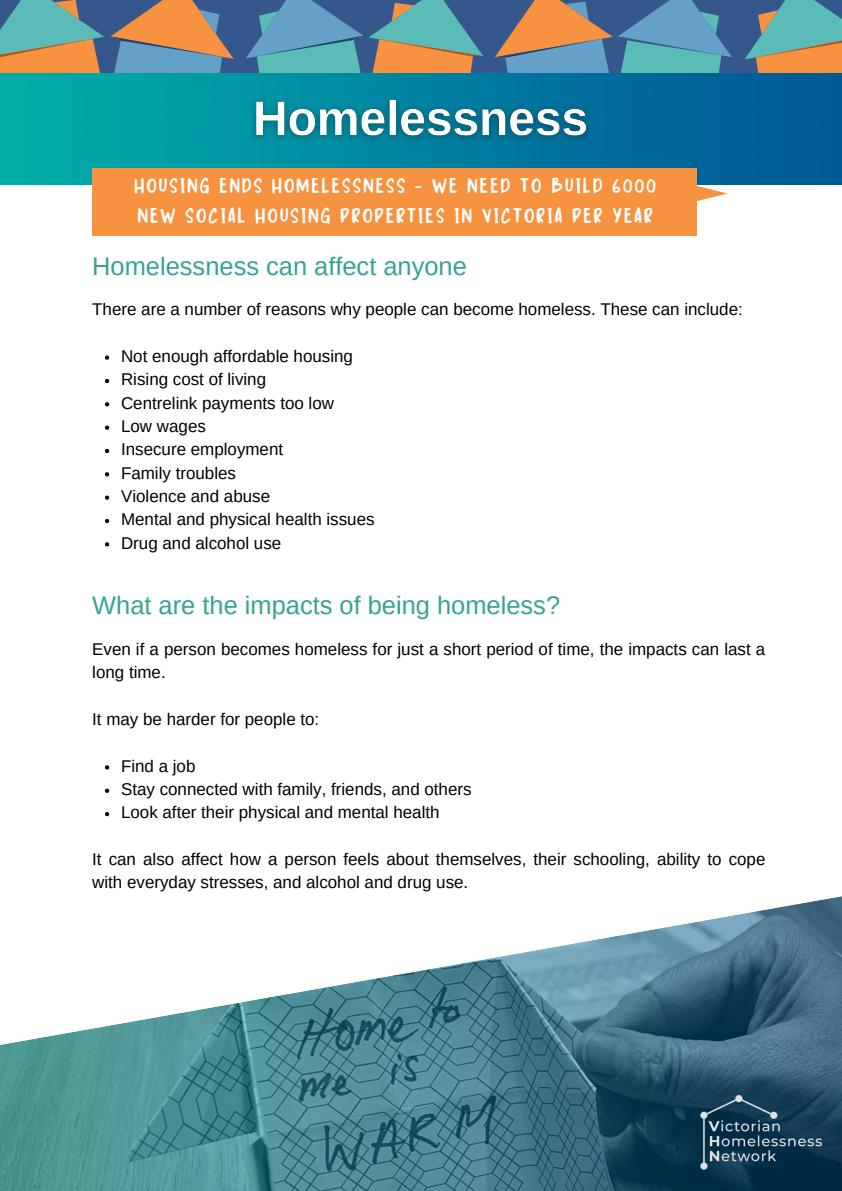
<style>
.page{position:relative;width:842px;height:1191px;background:#fff}
.page>*{position:absolute;margin:0;border:0;box-sizing:border-box;transform-origin:0 0}
.t1{font:25.4px "Arimo";color:#36a391}
.t2{font:22.6px/30.7px "Kandy Yum";letter-spacing:.1em;color:#fff}
.t3{font:17px/23.3px "Arimo";color:#000}
</style>
<div class="page">
<svg style="left:0;top:0;width:104px;height:74px;background:#8a9983"></svg>
<svg style="left:110px;top:0;width:732px;height:74px;background:#728a91"></svg>
<img style="left:0;top:74px;width:842px;height:111px">
<div style="left:92px;top:168px;width:604px;height:67px;background:#f69240"></div>
<svg style="left:696px;top:185px;width:32px;height:17px"></svg>
<img style="left:0;top:1053px;width:842px;height:137px">
<svg style="left:0;top:766px;width:842px;height:287px"></svg>
<img style="left:696px;top:1090px;width:131px;height:82px">
<img style="left:242px;top:81px;width:358px;height:78px">
<svg style="left:105px;top:355px;width:4px;height:5px"></svg>
<svg style="left:105px;top:379px;width:4px;height:4px"></svg>
<svg style="left:105px;top:402px;width:4px;height:4px"></svg>
<svg style="left:105px;top:425px;width:4px;height:5px"></svg>
<svg style="left:105px;top:449px;width:4px;height:4px"></svg>
<svg style="left:105px;top:472px;width:4px;height:4px"></svg>
<svg style="left:105px;top:495px;width:4px;height:4px"></svg>
<svg style="left:105px;top:519px;width:4px;height:4px"></svg>
<svg style="left:105px;top:542px;width:4px;height:4px"></svg>
<svg style="left:105px;top:765px;width:4px;height:4px"></svg>
<svg style="left:105px;top:788px;width:4px;height:4px"></svg>
<svg style="left:105px;top:811px;width:4px;height:5px"></svg>
<p class="t2" style="left:135px;top:171px;width:523px">HOUSING ENDS HOMELESSNESS - WE NEED TO BUILD 6000<br>NEW SOCIAL HOUSING PROPERTIES IN VICTORIA PER YEAR</p>
<p class="t1" style="left:92px;top:251px;width:376px">Homelessness can affect anyone</p>
<p class="t3" style="left:92px;top:297px;width:652px">There are a number of reasons why people can become homeless. These can include:</p>
<p class="t3" style="left:121px;top:344px;width:233px">Not enough affordable housing</p>
<p class="t3" style="left:121px;top:367px;width:147px">Rising cost of living</p>
<p class="t3" style="left:121px;top:391px;width:214px">Centrelink payments too low</p>
<p class="t3" style="left:121px;top:414px;width:86px">Low wages</p>
<p class="t3" style="left:121px;top:437px;width:164px">Insecure employment</p>
<p class="t3" style="left:121px;top:461px;width:116px">Family troubles</p>
<p class="t3" style="left:121px;top:484px;width:151px">Violence and abuse</p>
<p class="t3" style="left:121px;top:507px;width:255px">Mental and physical health issues</p>
<p class="t3" style="left:121px;top:531px;width:162px">Drug and alcohol use</p>
<p class="t1" style="left:92px;top:591px;width:469px">What are the impacts of being homeless?</p>
<p class="t3" style="left:92px;top:637px;width:675px">Even if a person becomes homeless for just a short period of time, the impacts can last a long time.</p>
<p class="t3" style="left:92px;top:707px;width:229px">It may be harder for people to:</p>
<p class="t3" style="left:121px;top:754px;width:76px">Find a job</p>
<p class="t3" style="left:121px;top:777px;width:352px">Stay connected with family, friends, and others</p>
<p class="t3" style="left:121px;top:800px;width:320px">Look after their physical and mental health</p>
<p class="t3" style="left:92px;top:847px;width:675px">It can also affect how a person feels about themselves, their schooling, ability to cope with everyday stresses, and alcohol and drug use.</p>
</div>
